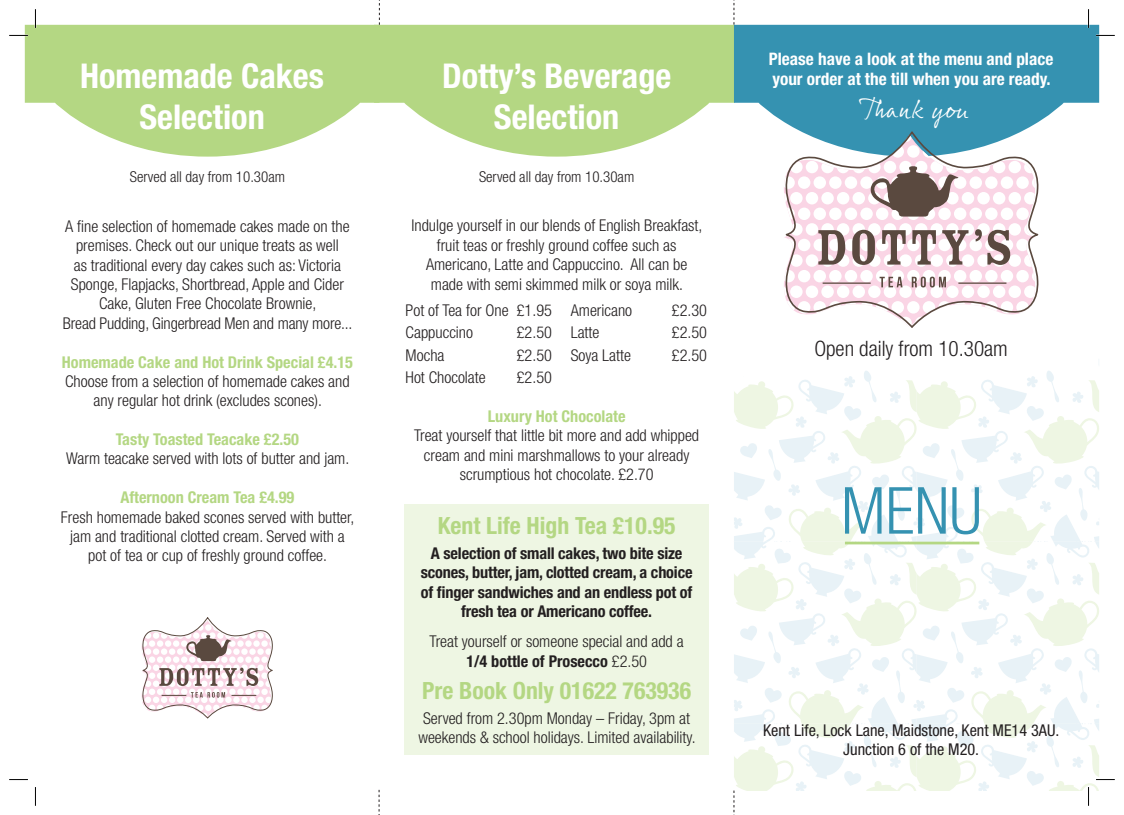
<style>
.page{position:relative;width:1124px;height:815px;background:#fff}
.page>*{position:absolute;margin:0;border:0;box-sizing:border-box;transform-origin:0 0}
.t1{font:300 condensed 65px "Helvetica Neue";color:#3592b1}
.t2{font:700 condensed 34.25px/41px "Helvetica Neue";color:#fff;text-align:center}
.t3{font:26px "Rollerscript Smooth";color:#fff}
.t4{font:700 condensed 23.75px "Helvetica Neue";color:#b4d783}
.t5{font:300 condensed 21.25px "Helvetica Neue";color:#231f20}
.t6{font:700 condensed 17.25px/20.8px "Helvetica Neue";color:#fff}
.t7{font:300 condensed 16.25px/19.4px "Helvetica Neue";color:#231f20;text-align:center}
.t8{font:700 condensed 16.25px/19.5px "Helvetica Neue";letter-spacing:-.01em;color:#231f20;text-align:center}
.t9{font:700 condensed 16.25px "Helvetica Neue";color:#b4d783}
.t10{font:condensed 16.25px/19.4px "Helvetica Neue";color:#231f20;text-align:center}
.t11{font:300 condensed 15px "Helvetica Neue";color:#231f20}
.s1{font-weight:700}
</style>
<div class="page">
<svg style="left:379px;top:25px;width:354px;height:132px;fill:#b4d783"></svg>
<svg style="left:379px;top:0;width:1px;height:25px"></svg>
<svg style="left:733px;top:0;width:1px;height:25px"></svg>
<svg style="left:733px;top:25px;width:365px;height:107px;background:#449ab6"></svg>
<svg style="left:379px;top:790px;width:1px;height:25px"></svg>
<svg style="left:802px;top:132px;width:236px;height:196px"></svg>
<svg style="left:784px;top:135px;width:251px;height:192px"></svg>
<hr style="left:822px;top:283px;width:48px;height:1px;background:#5a493f">
<hr style="left:958px;top:283px;width:48px;height:1px;background:#5a493f">
<div style="left:404px;top:505px;width:305px;height:250px;background:#eef6e3"></div>
<svg style="left:25px;top:25px;width:354px;height:132px;fill:#b4d783"></svg>
<svg style="left:142px;top:618px;width:131px;height:100px"></svg>
<svg style="left:9px;top:35px;width:19px;height:1px"></svg>
<svg style="left:1095px;top:35px;width:19px;height:1px"></svg>
<svg style="left:9px;top:779px;width:19px;height:1px"></svg>
<svg style="left:35px;top:9px;width:1px;height:19px"></svg>
<svg style="left:35px;top:787px;width:1px;height:19px"></svg>
<svg style="left:1087px;top:9px;width:2px;height:19px"></svg>
<svg style="left:733px;top:371px;width:381px;height:444px"></svg>
<p class="t2" style="left:80px;top:55px;width:245px">Homemade Cakes<br>Selection</p>
<p class="t2" style="left:442px;top:55px;width:231px">Dotty’s Beverage<br>Selection</p>
<p class="t11" style="left:130px;top:168px;width:157px">Served all day from 10.30am</p>
<p class="t7" style="left:63px;top:216px;width:291px">A fine selection of homemade cakes made on the premises. Check out our unique treats as well<br>as traditional every day cakes such as: Victoria Sponge, Flapjacks, Shortbread, Apple and Cider Cake, Gluten Free Chocolate Brownie,<br>Bread Pudding, Gingerbread Men and many more...</p>
<p class="t9" style="left:62px;top:352px;width:292px">Homemade Cake and Hot Drink Special £4.15</p>
<p class="t7" style="left:65px;top:371px;width:286px">Choose from a selection of homemade cakes and any regular hot drink (excludes scones).</p>
<p class="t9" style="left:116px;top:429px;width:185px">Tasty Toasted Teacake £2.50</p>
<p class="t7" style="left:66px;top:449px;width:285px">Warm teacake served with lots of butter and jam.</p>
<p class="t9" style="left:120px;top:488px;width:175px">Afternoon Cream Tea £4.99</p>
<p class="t7" style="left:61px;top:507px;width:295px">Fresh homemade baked scones served with butter, jam and traditional clotted cream. Served with a pot of tea or cup of freshly ground coffee.</p>
<p class="t11" style="left:479px;top:168px;width:157px">Served all day from 10.30am</p>
<p class="t7" style="left:411px;top:215px;width:292px">Indulge yourself in our blends of English Breakfast, fruit teas or freshly ground coffee such as Americano, Latte and Cappuccino. All can be made with semi skimmed milk or soya milk.</p>
<p class="t7" style="left:405px;top:300px;width:228px">Pot of Tea for One £1.95 Americano</p>
<p class="t7" style="left:672px;top:300px;width:37px">£2.30</p>
<p class="t7" style="left:405px;top:323px;width:69px">Cappuccino</p>
<p class="t7" style="left:517px;top:323px;width:84px">£2.50 Latte</p>
<p class="t7" style="left:672px;top:323px;width:37px">£2.50</p>
<p class="t7" style="left:405px;top:345px;width:40px">Mocha</p>
<p class="t7" style="left:517px;top:345px;width:116px">£2.50 Soya Latte</p>
<p class="t7" style="left:672px;top:345px;width:37px">£2.50</p>
<p class="t7" style="left:405px;top:368px;width:82px">Hot Chocolate</p>
<p class="t7" style="left:517px;top:368px;width:37px">£2.50</p>
<p class="t9" style="left:487px;top:406px;width:139px">Luxury Hot Chocolate</p>
<p class="t7" style="left:414px;top:426px;width:286px">Treat yourself that little bit more and add whipped cream and mini marshmallows to your already scrumptious hot chocolate. £2.70</p>
<p class="t4" style="left:438px;top:511px;width:239px">Kent Life High Tea £10.95</p>
<p class="t8" style="left:420px;top:543px;width:273px">A selection of small cakes, two bite size scones, butter, jam, clotted cream, a choice of finger sandwiches and an endless pot of fresh tea or Americano coffee.</p>
<p class="t7" style="left:429px;top:632px;width:255px">Treat yourself or someone special and add a<br><span class="s1">1/4 bottle of Prosecco</span> £2.50</p>
<p class="t4" style="left:422px;top:676px;width:270px">Pre Book Only 01622 763936</p>
<p class="t7" style="left:418px;top:708px;width:279px;text-align:left">Served from 2.30pm Monday – Friday, 3pm at weekends &amp; school holidays. Limited availability.</p>
<p class="t6" style="left:768px;top:48px;width:286px">Please have a look at the menu and place your order at the till when you are ready.</p>
<p class="t3" style="left:858px;top:93px;width:112px">Thank you</p>
<p class="t5" style="left:814px;top:336px;width:195px">Open daily from 10.30am</p>
<p class="t1" style="left:840px;top:473px;width:142px">MENU</p>
<p class="t10" style="left:763px;top:720px;width:298px">Kent Life, Lock Lane, Maidstone, Kent ME14 3AU.<br>Junction 6 of the M20.</p>
</div>
